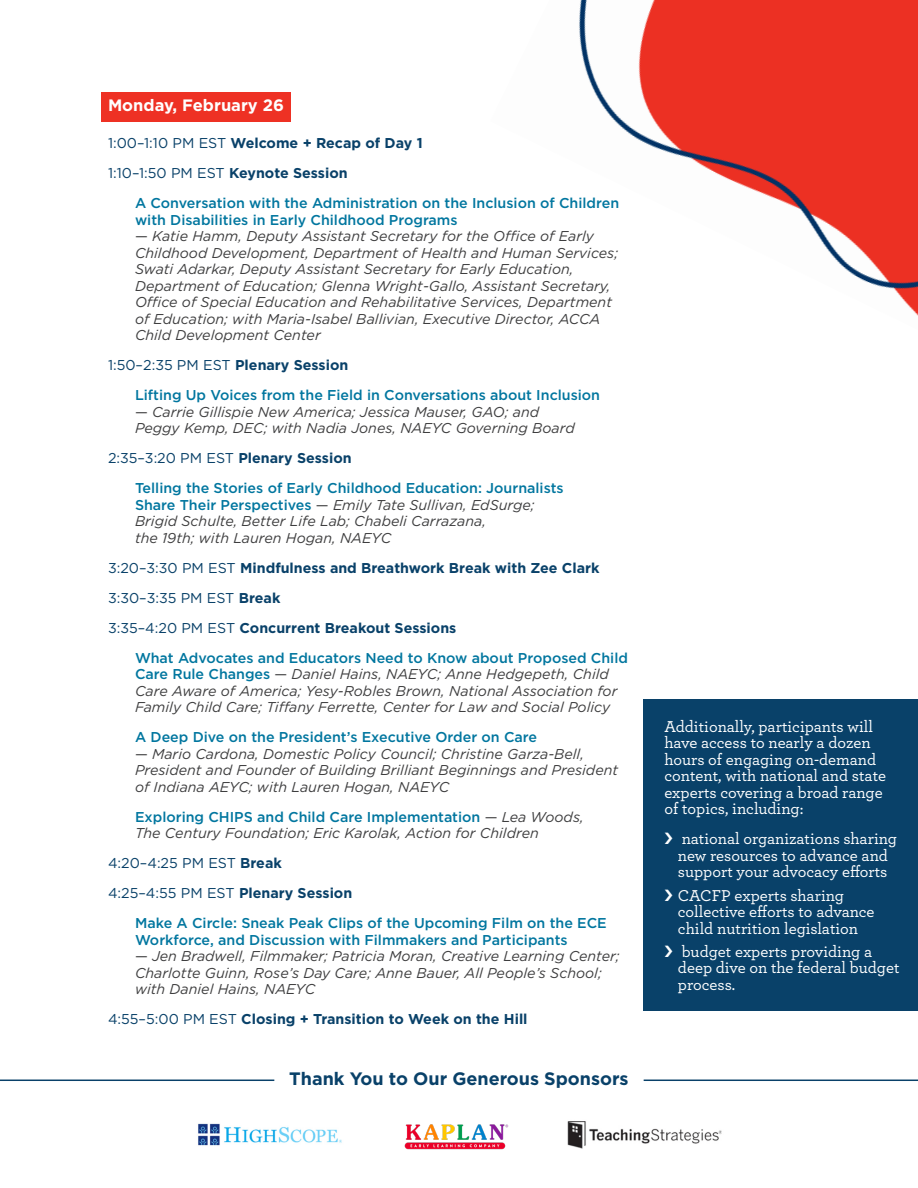
<style>
.page{position:relative;width:918px;height:1188px;background:#fff}
.page>*{position:absolute;margin:0;border:0;box-sizing:border-box;transform-origin:0 0}
.TOC_level1{font:700 18px "Gotham";color:#094169}
.body_SANS{font:500 16.5px/16.5px "Archer Pro";color:#fff}
.Date_with_Shading{font:700 16.5px "Gotham";color:#fff}
.body_SANS-2{font:italic 14.25px/16.5px "Gotham";color:#3e3e3f}
.body_SANS-3{font:500 14.25px/16.5px "Gotham";color:#00769f}
.body_SANS-4{font:700 14.25px "Gotham";color:#094169}
.body_SANS-5{font:14.25px "Gotham";color:#094169}
.s1{font-weight:400}
.s2{font-weight:700}
.s3{font-style:normal}
.s4{font-weight:500;font-style:normal;color:#00769f}
</style>
<div class="page">
<img style="left:579px;top:0;width:339px;height:316px">
<div style="left:101px;top:92px;width:190px;height:30px;background:#ee3124"></div>
<div style="left:644px;top:699px;width:274px;height:311px;background:#094169"></div>
<img style="left:198px;top:1123px;width:144px;height:23px">
<hr style="left:0;top:1080px;width:274px;height:1px;background:#094169">
<hr style="left:644px;top:1080px;width:274px;height:1px;background:#094169">
<img style="left:404px;top:1124px;width:105px;height:26px">
<img style="left:568px;top:1121px;width:154px;height:28px">
<p class="Date_with_Shading" style="left:108px;top:95px;width:178px">Monday, February 26</p>
<p class="body_SANS-4" style="left:108px;top:134px;width:316px"><span class="s1">1:00–1:10 PM EST</span> Welcome + Recap of Day 1</p>
<p class="body_SANS-5" style="left:108px;top:164px;width:241px">1:10–1:50 PM EST <span class="s2">Keynote Session</span></p>
<p class="body_SANS-3" style="left:135px;top:195px;width:486px">A Conversation with the Administration on the Inclusion of Children with Disabilities in Early Childhood Programs</p>
<p class="body_SANS-2" style="left:135px;top:228px;width:485px"><span class="s3">—</span> Katie Hamm, Deputy Assistant Secretary for the Office of Early Childhood Development, Department of Health and Human Services; Swati Adarkar, Deputy Assistant Secretary for Early Education, Department of Education; Glenna Wright-Gallo, Assistant Secretary, Office of Special Education and Rehabilitative Services, Department of Education; with Maria-Isabel Ballivian, Executive Director, ACCA Child Development Center</p>
<p class="body_SANS-5" style="left:108px;top:356px;width:242px">1:50–2:35 PM EST <span class="s2">Plenary Session</span></p>
<p class="body_SANS-3" style="left:135px;top:387px;width:467px">Lifting Up Voices from the Field in Conversations about Inclusion</p>
<p class="body_SANS-2" style="left:135px;top:403px;width:441px"><span class="s3">—</span> Carrie Gillispie New America; Jessica Mauser, GAO; and<br>Peggy Kemp, DEC; with Nadia Jones, NAEYC Governing Board</p>
<p class="body_SANS-5" style="left:108px;top:449px;width:245px">2:35–3:20 PM EST <span class="s2">Plenary Session</span></p>
<p class="body_SANS-2" style="left:135px;top:480px;width:430px"><span class="s4">Telling the Stories of Early Childhood Education: Journalists Share Their Perspectives</span> <span class="s3">—</span> Emily Tate Sullivan, EdSurge; Brigid Schulte, Better Life Lab; Chabeli Carrazana,<br>the 19th; with Lauren Hogan, NAEYC</p>
<p class="body_SANS-4" style="left:108px;top:558px;width:493px"><span class="s1">3:20–3:30 PM EST</span> Mindfulness and Breathwork Break with Zee Clark</p>
<p class="body_SANS-5" style="left:108px;top:589px;width:174px">3:30–3:35 PM EST <span class="s2">Break</span></p>
<p class="body_SANS-4" style="left:108px;top:618px;width:350px"><span class="s1">3:35–4:20 PM EST</span> Concurrent Breakout Sessions</p>
<p class="body_SANS-2" style="left:135px;top:649px;width:494px"><span class="s4">What Advocates and Educators Need to Know about Proposed Child Care Rule Changes</span> <span class="s3">—</span> Daniel Hains, NAEYC; Anne Hedgepeth, Child Care Aware of America; Yesy-Robles Brown, National Association for Family Child Care; Tiffany Ferrette, Center for Law and Social Policy</p>
<p class="body_SANS-3" style="left:135px;top:729px;width:404px">A Deep Dive on the President’s Executive Order on Care</p>
<p class="body_SANS-2" style="left:135px;top:745px;width:485px"><span class="s3">—</span> Mario Cardona, Domestic Policy Council; Christine Garza-Bell,<br>President and Founder of Building Brilliant Beginnings and President of Indiana AEYC; with Lauren Hogan, NAEYC</p>
<p class="body_SANS-2" style="left:135px;top:808px;width:450px"><span class="s4">Exploring CHIPS and Child Care Implementation</span> <span class="s3">—</span> Lea Woods,<br>The Century Foundation; Eric Karolak, Action for Children</p>
<p class="body_SANS-5" style="left:108px;top:854px;width:175px">4:20–4:25 PM EST <span class="s2">Break</span></p>
<p class="body_SANS-5" style="left:108px;top:884px;width:246px">4:25–4:55 PM EST <span class="s2">Plenary Session</span></p>
<p class="body_SANS-3" style="left:135px;top:915px;width:473px">Make A Circle: Sneak Peak Clips of the Upcoming Film on the ECE<br>Workforce, and Discussion with Filmmakers and Participants</p>
<p class="body_SANS-2" style="left:135px;top:948px;width:486px"><span class="s3">—</span> Jen Bradwell, Filmmaker; Patricia Moran, Creative Learning Center;<br>Charlotte Guinn, Rose’s Day Care; Anne Bauer, All People’s School; with Daniel Hains, NAEYC</p>
<p class="body_SANS-4" style="left:108px;top:1010px;width:421px"><span class="s1">4:55–5:00 PM EST</span> Closing + Transition to Week on the Hill</p>
<p class="TOC_level1" style="left:289px;top:1066px;width:341px">Thank You to Our Generous Sponsors</p>
<p class="body_SANS" style="left:664px;top:717px;width:223px">Additionally, participants will have access to nearly a dozen hours of engaging on-demand content, with national and state experts covering a broad range of topics, including:</p>
<p class="body_SANS" style="left:678px;top:830px;width:221px">national organizations sharing new resources to advance and support your advocacy efforts</p>
<p class="body_SANS" style="left:678px;top:886px;width:198px">CACFP experts sharing collective efforts to advance child nutrition legislation</p>
<p class="body_SANS" style="left:678px;top:942px;width:223px">budget experts providing a deep dive on the federal budget process.</p>
</div>
